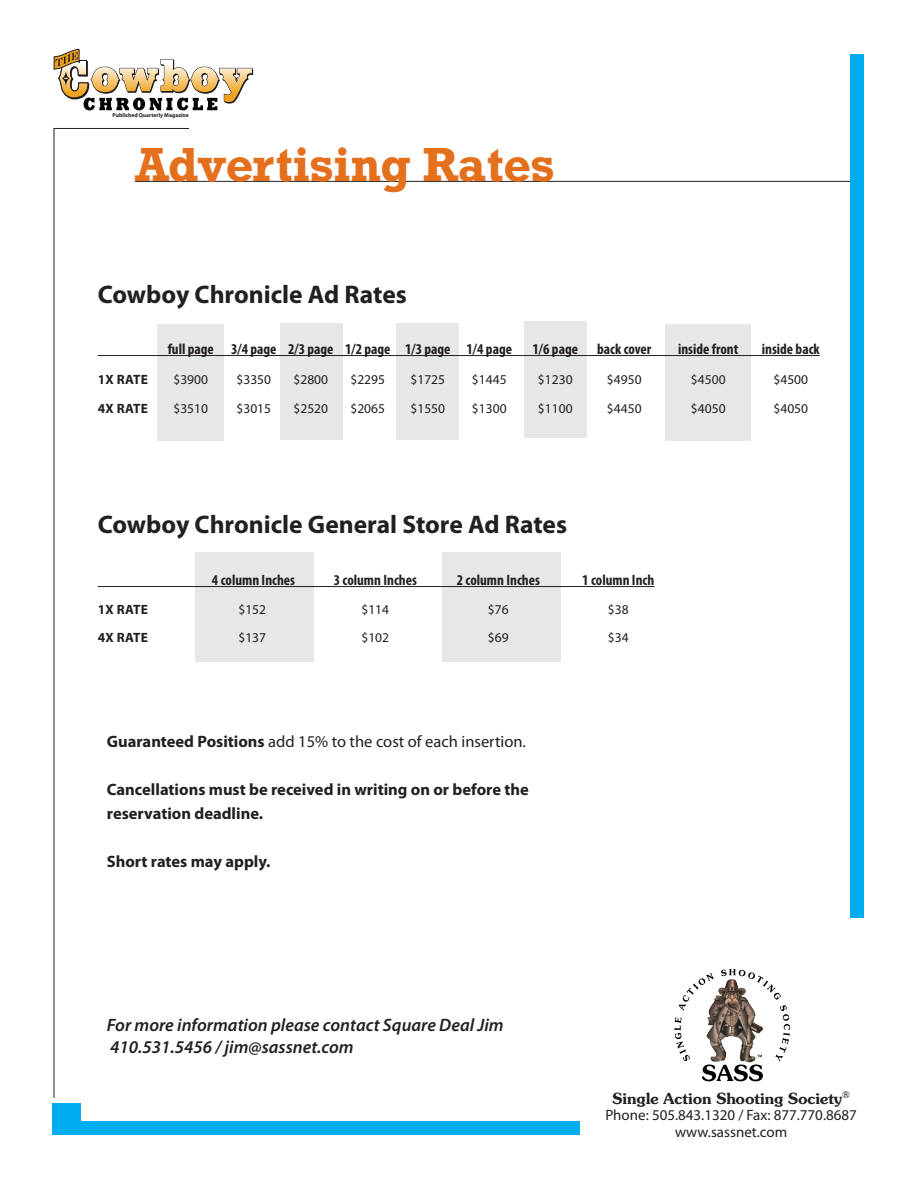
<style>
.page{position:relative;width:918px;height:1188px;background:#fff}
.page>*{position:absolute;margin:0;border:0;box-sizing:border-box;transform-origin:0 0}
.t1{font:700 45px "Rockwell";color:#e4701e}
.t2{font:700 25.5px "Myriad Pro";color:#231f20}
.t3{font:italic 600 18px/22.5px "Myriad Pro";color:#231f20}
.t4{font:700 16.5px/24px "Myriad Pro";color:#231f20}
.t5{font:16.5px "Myriad Pro";color:#231f20}
.t6{font:700 condensed 15px "Myriad Pro";color:#231f20}
.t7{font:15px/16.5px "Myriad Pro";color:#231f20;text-align:center}
.t8{font:600 15px "Souvenir SSK";color:#231f20}
.t9{font:13.5px "Myriad Pro";color:#231f20}
.t10{font:700 13.5px "Myriad Pro";letter-spacing:.015em;color:#231f20}
.t11{font:700 5.7px "Myriad Pro";color:#231f20}
.s1{font-weight:700}
</style>
<div class="page">
<div style="left:442px;top:552px;width:119px;height:110px;background:#e6e7e9"></div>
<div style="left:195px;top:552px;width:118px;height:110px;background:#e6e7e9"></div>
<div style="left:665px;top:324px;width:85px;height:116px;background:#e6e7e9"></div>
<div style="left:524px;top:322px;width:62px;height:116px;background:#e6e7e9"></div>
<div style="left:396px;top:323px;width:63px;height:116px;background:#e6e7e9"></div>
<div style="left:280px;top:323px;width:63px;height:116px;background:#e6e7e9"></div>
<div style="left:157px;top:325px;width:67px;height:116px;background:#e6e7e9"></div>
<svg style="left:54px;top:49px;width:199px;height:61px"></svg>
<div style="left:52px;top:1121px;width:528px;height:13px;background:#00aeef"></div>
<div style="left:52px;top:1103px;width:29px;height:27px;background:#00aeef"></div>
<hr style="left:135px;top:181px;width:723px;height:1px;background:#231f20">
<div style="left:850px;top:54px;width:14px;height:864px;background:#00aeef"></div>
<svg style="left:675px;top:969px;width:115px;height:112px"></svg>
<svg style="left:53px;top:128px;width:137px;height:970px"></svg>
<hr style="left:98px;top:355px;width:722px;height:1px;background:#231f20">
<hr style="left:98px;top:586px;width:556px;height:1px;background:#231f20">
<p class="t11" style="left:113px;top:112px;width:78px">Published Quarterly Magazine</p>
<h1 class="t1" style="left:135px;top:136px;width:421px">Advertising Rates</h1>
<h2 class="t2" style="left:98px;top:278px;width:311px">Cowboy Chronicle Ad Rates</h2>
<p class="t6" style="left:168px;top:340px;width:346px">full page 3/4 page 2/3 page 1/2 page 1/3 page 1/4 page</p>
<p class="t6" style="left:533px;top:340px;width:47px">1/6 page</p>
<p class="t6" style="left:597px;top:340px;width:56px">back cover</p>
<p class="t6" style="left:678px;top:340px;width:62px">inside front</p>
<p class="t6" style="left:762px;top:340px;width:59px">inside back</p>
<p class="t10" style="left:98px;top:371px;width:52px">1X RATE</p>
<p class="t9" style="left:173px;top:371px;width:36px">$3900</p>
<p class="t9" style="left:236px;top:371px;width:36px">$3350</p>
<p class="t9" style="left:293px;top:371px;width:36px">$2800</p>
<p class="t9" style="left:350px;top:371px;width:36px">$2295</p>
<p class="t9" style="left:410px;top:371px;width:36px">$1725</p>
<p class="t9" style="left:472px;top:371px;width:36px">$1445</p>
<p class="t9" style="left:538px;top:371px;width:36px">$1230</p>
<p class="t9" style="left:607px;top:371px;width:36px">$4950</p>
<p class="t9" style="left:691px;top:371px;width:36px">$4500</p>
<p class="t9" style="left:773px;top:371px;width:36px">$4500</p>
<p class="t10" style="left:98px;top:399px;width:52px">4X RATE</p>
<p class="t9" style="left:173px;top:400px;width:36px">$3510</p>
<p class="t9" style="left:236px;top:400px;width:36px">$3015</p>
<p class="t9" style="left:293px;top:400px;width:36px">$2520</p>
<p class="t9" style="left:350px;top:400px;width:36px">$2065</p>
<p class="t9" style="left:410px;top:400px;width:36px">$1550</p>
<p class="t9" style="left:472px;top:400px;width:36px">$1300</p>
<p class="t9" style="left:538px;top:400px;width:36px">$1100</p>
<p class="t9" style="left:607px;top:400px;width:36px">$4450</p>
<p class="t9" style="left:691px;top:400px;width:36px">$4050</p>
<p class="t9" style="left:773px;top:400px;width:36px">$4050</p>
<h2 class="t2" style="left:98px;top:507px;width:471px">Cowboy Chronicle General Store Ad Rates</h2>
<p class="t6" style="left:212px;top:571px;width:85px">4 column Inches</p>
<p class="t6" style="left:334px;top:571px;width:85px">3 column Inches</p>
<p class="t6" style="left:457px;top:571px;width:85px">2 column Inches</p>
<p class="t6" style="left:582px;top:571px;width:73px">1 column Inch</p>
<p class="t10" style="left:98px;top:600px;width:52px">1X RATE</p>
<p class="t9" style="left:238px;top:601px;width:29px">$152</p>
<p class="t9" style="left:361px;top:601px;width:29px">$114</p>
<p class="t9" style="left:488px;top:601px;width:22px">$76</p>
<p class="t9" style="left:608px;top:601px;width:22px">$38</p>
<p class="t10" style="left:98px;top:629px;width:52px">4X RATE</p>
<p class="t9" style="left:238px;top:629px;width:29px">$137</p>
<p class="t9" style="left:361px;top:629px;width:29px">$102</p>
<p class="t9" style="left:488px;top:629px;width:22px">$69</p>
<p class="t9" style="left:608px;top:629px;width:22px">$34</p>
<p class="t5" style="left:107px;top:731px;width:421px"><span class="s1">Guaranteed Positions</span> add 15% to the cost of each insertion.</p>
<p class="t4" style="left:107px;top:777px;width:423px">Cancellations must be received in writing on or before the reservation deadline.</p>
<p class="t4" style="left:107px;top:849px;width:165px">Short rates may apply.</p>
<p class="t3" style="left:107px;top:1013px;width:398px">For more information please contact Square Deal Jim<br>410.531.5456 / jim@sassnet.com</p>
<p class="t8" style="left:613px;top:1089px;width:239px">Single Action Shooting Society<sup>®</sup></p>
<p class="t7" style="left:605px;top:1107px;width:253px">Phone: 505.843.1320 / Fax: 877.770.8687 www.sassnet.com</p>
</div>
